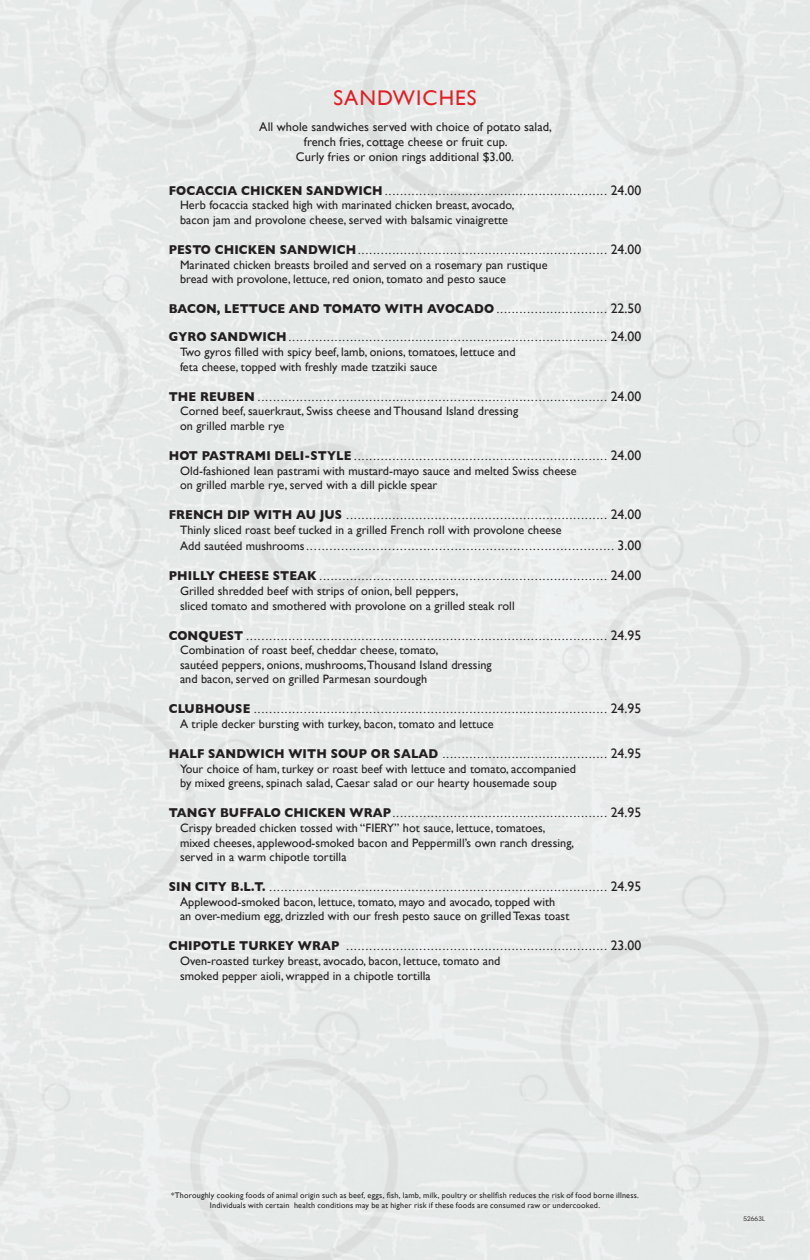
<style>
.page{position:relative;width:810px;height:1260px;background:#fff}
.page>*{position:absolute;margin:0;border:0;box-sizing:border-box;transform-origin:0 0}
.t1{font:21.25px "Gill Sans";letter-spacing:.05em;color:#e21f26}
.t2{font:700 13px "Gill Sans";letter-spacing:.01em;color:#231f20;scale:.91 1}
.t3{font:12.5px "Futura Std";color:#231f20}
.t4{font:12.5px/15px "Gill Sans";letter-spacing:.005em;color:#231f20;text-align:center}
.t5{font:12.25px/14.6px "Gill Sans";letter-spacing:.005em;color:#231f20}
.t6{font:8.12px/9.8px "Gill Sans";letter-spacing:.025em;color:#231f20;text-align:center}
.t7{font:6.25px "ITC Avant Garde Std";letter-spacing:.035em;color:#231f20}
.s1{font-family:"Gill Sans";font-weight:700;font-size:13px}
.s2{font-family:"Gill Sans";font-size:13.75px}
.s3{font-family:"Futura Std";font-weight:400;font-size:12.5px}
.s4{font-weight:400;font-size:13.75px}
.s5{font-family:"Gill Sans";font-size:12.25px}
</style>
<div class="page">
<h1 class="t1" style="left:333px;top:85px;width:145px">SANDWICHES</h1>
<p class="t4" style="left:259px;top:120px;width:294px">All whole sandwiches served with choice of potato salad, french fries, cottage cheese or fruit cup.<br>Curly fries or onion rings additional $3.00.</p>
<p class="t3" style="left:169px;top:182px;width:474px"><span class="s1">FOCACCIA CHICKEN SANDWICH</span>.......................................................... <span class="s2">24.00</span></p>
<p class="t5" style="left:180px;top:198px;width:336px">Herb focaccia stacked high with marinated chicken breast, avocado, bacon jam and provolone cheese, served with balsamic vinaigrette</p>
<p class="t3" style="left:169px;top:241px;width:474px"><span class="s1">PESTO CHICKEN SANDWICH</span>................................................................. <span class="s2">24.00</span></p>
<p class="t5" style="left:180px;top:257px;width:369px">Marinated chicken breasts broiled and served on a rosemary pan rustique bread with provolone, lettuce, red onion, tomato and pesto sauce</p>
<p class="t2" style="left:169px;top:299px;width:521px">BACON, LETTUCE AND TOMATO WITH AVOCADO <span class="s3">.............................</span> <span class="s4">22.50</span></p>
<p class="t3" style="left:169px;top:329px;width:474px"><span class="s1">GYRO SANDWICH</span>................................................................................... <span class="s2">24.00</span></p>
<p class="t5" style="left:180px;top:345px;width:337px">Two gyros filled with spicy beef, lamb, onions, tomatoes, lettuce and feta cheese, topped with freshly made tzatziki sauce</p>
<p class="t3" style="left:169px;top:388px;width:474px"><span class="s1">THE REUBEN</span> ........................................................................................... <span class="s2">24.00</span></p>
<p class="t5" style="left:180px;top:404px;width:340px">Corned beef, sauerkraut, Swiss cheese and Thousand Island dressing on grilled marble rye</p>
<p class="t3" style="left:169px;top:447px;width:474px"><span class="s1">HOT PASTRAMI DELI-STYLE</span> .................................................................. <span class="s2">24.00</span></p>
<p class="t5" style="left:180px;top:463px;width:398px">Old-fashioned lean pastrami with mustard-mayo sauce and melted Swiss cheese on grilled marble rye, served with a dill pickle spear</p>
<p class="t3" style="left:169px;top:507px;width:474px"><span class="s1">FRENCH DIP WITH AU JUS</span> .................................................................... <span class="s2">24.00</span></p>
<p class="t5" style="left:180px;top:522px;width:383px">Thinly sliced roast beef tucked in a grilled French roll with provolone cheese</p>
<p class="t3" style="left:180px;top:538px;width:463px"><span class="s5">Add sautéed mushrooms</span>............................................................................... <span class="s2">3.00</span></p>
<p class="t3" style="left:169px;top:568px;width:474px"><span class="s1">PHILLY CHEESE STEAK</span> ........................................................................... <span class="s2">24.00</span></p>
<p class="t5" style="left:180px;top:583px;width:336px">Grilled shredded beef with strips of onion, bell peppers,<br>sliced tomato and smothered with provolone on a grilled steak roll</p>
<p class="t3" style="left:169px;top:627px;width:474px"><span class="s1">CONQUEST</span> .............................................................................................. <span class="s2">24.95</span></p>
<p class="t5" style="left:180px;top:643px;width:313px">Combination of roast beef, cheddar cheese, tomato,<br>sautéed peppers, onions, mushrooms, Thousand Island dressing and bacon, served on grilled Parmesan sourdough</p>
<p class="t3" style="left:169px;top:701px;width:474px"><span class="s1">CLUBHOUSE</span> ............................................................................................ <span class="s2">24.95</span></p>
<p class="t5" style="left:180px;top:717px;width:315px">A triple decker bursting with turkey, bacon, tomato and lettuce</p>
<p class="t3" style="left:169px;top:746px;width:474px"><span class="s1">HALF SANDWICH WITH SOUP OR SALAD</span> ........................................... <span class="s2">24.95</span></p>
<p class="t5" style="left:180px;top:761px;width:397px">Your choice of ham, turkey or roast beef with lettuce and tomato, accompanied by mixed greens, spinach salad, Caesar salad or our hearty housemade soup</p>
<p class="t3" style="left:169px;top:805px;width:474px"><span class="s1">TANGY BUFFALO CHICKEN WRAP</span>........................................................ <span class="s2">24.95</span></p>
<p class="t5" style="left:180px;top:820px;width:396px">Crispy breaded chicken tossed with “FIERY” hot sauce, lettuce, tomatoes, mixed cheeses, applewood-smoked bacon and Peppermill’s own ranch dressing, served in a warm chipotle tortilla</p>
<p class="t3" style="left:169px;top:879px;width:474px"><span class="s1">SIN CITY B.L.T.</span> ........................................................................................ <span class="s2">24.95</span></p>
<p class="t5" style="left:180px;top:894px;width:391px">Applewood-smoked bacon, lettuce, tomato, mayo and avocado, topped with an over-medium egg, drizzled with our fresh pesto sauce on grilled Texas toast</p>
<p class="t3" style="left:169px;top:938px;width:474px"><span class="s1">CHIPOTLE TURKEY WRAP</span> .................................................................... <span class="s2">23.00</span></p>
<p class="t5" style="left:180px;top:954px;width:322px">Oven-roasted turkey breast, avocado, bacon, lettuce, tomato and smoked pepper aioli, wrapped in a chipotle tortilla</p>
<p class="t6" style="left:171px;top:1190px;width:469px">*Thoroughly cooking foods of animal origin such as beef, eggs, fish, lamb, milk, poultry or shellfish reduces the risk of food borne illness.<br>Individuals with certain health conditions may be at higher risk if these foods are consumed raw or undercooked.</p>
<p class="t7" style="left:743px;top:1215px;width:23px">52663L</p>
</div>
